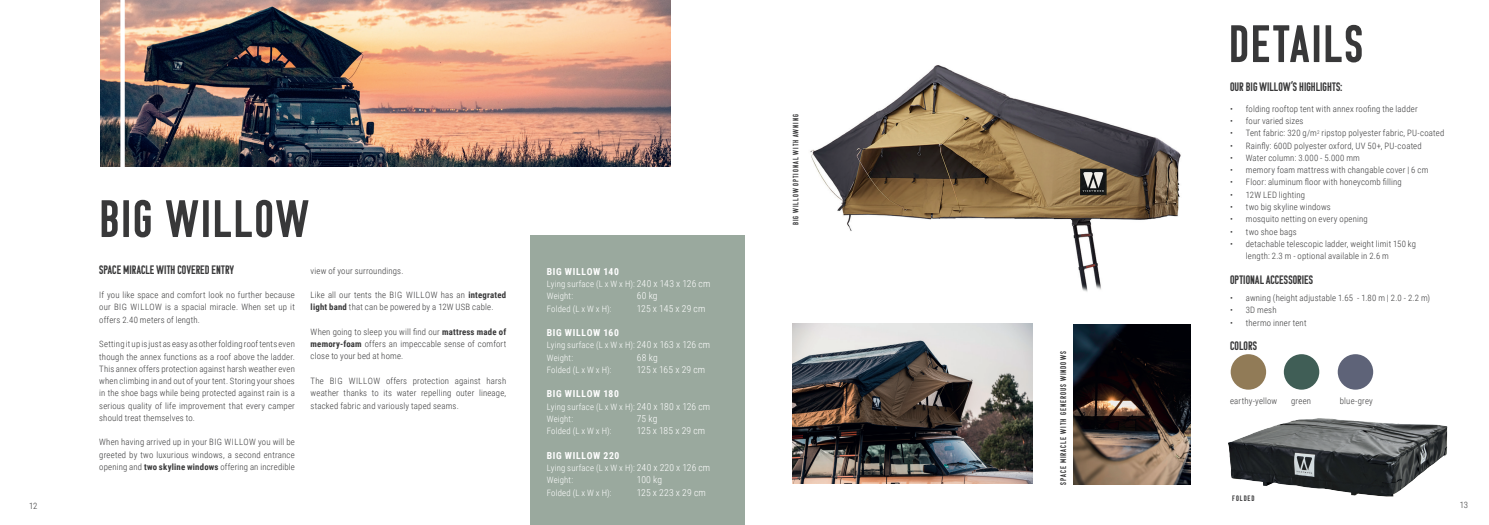
<style>
.page{position:relative;width:1489px;height:525px;background:#fff}
.page>*{position:absolute;margin:0;border:0;box-sizing:border-box;transform-origin:0 0}
.Section_Heading{font:52.5px "Komu B";letter-spacing:.05em;color:#383839}
.Paragraph_Question{font:12.25px "Komu B";letter-spacing:.015em;color:#383839}
.Paragraph_Text{font:300 9.62px "Roboto Condensed";letter-spacing:.005em;color:#fff}
.Paragraph_Text-2{font:700 9.62px "Roboto Condensed";letter-spacing:.07em;color:#fff}
.Paragraph_Text-3{font:300 8.75px/12.2px "Roboto Condensed";letter-spacing:.02em;color:#383839;text-align:justify}
.Paragraph_Text-4{font:300 8.75px "Roboto Condensed";letter-spacing:.02em;color:#fff}
.Paragraph_Question-2{font:300 8.75px "Roboto Condensed";letter-spacing:.02em;color:#383839}
.Image_Caption_Right{font:8.25px "Komu B";letter-spacing:.12em;color:#383839}
.Image_Caption_Right-2{font:7.88px "Komu B";letter-spacing:.12em;color:#383839}
.s1{font-weight:700}
.s2{font-size:9.62px}
</style>
<div class="page">
<img style="left:810px;top:65px;width:371px;height:227px">
<img style="left:100px;top:0;width:570px;height:167px">
<div style="left:530px;top:236px;width:214px;height:288px;background:#9aa99e"></div>
<div style="left:120px;top:0;width:5px;height:170px;background:#fff"></div>
<img style="left:792px;top:323px;width:240px;height:160px">
<img style="left:1073px;top:324px;width:117px;height:160px">
<img style="left:1228px;top:418px;width:220px;height:79px">
<div style="left:1230px;top:354px;width:35px;height:35px;background:#917b57;border-radius:50%"></div>
<div style="left:1283px;top:354px;width:36px;height:35px;background:#405e56;border-radius:50%"></div>
<div style="left:1337px;top:354px;width:35px;height:35px;background:#5e6378;border-radius:50%"></div>
<p class="Section_Heading" style="left:1228px;top:15px;width:135px">DETAILS</p>
<p class="Paragraph_Question" style="left:1229px;top:80px;width:114px">OUR BIG WILLOW’S HIGHLIGHTS:</p>
<p class="Paragraph_Text-3" style="left:1229px;top:102px;width:189px">• folding rooftop tent with annex roofing the ladder</p>
<p class="Paragraph_Text-3" style="left:1229px;top:114px;width:75px">• four varied sizes</p>
<p class="Paragraph_Text-3" style="left:1229px;top:127px;width:216px">• Tent fabric: 320 g/m<sup>2</sup> ripstop polyester fabric, PU-coated</p>
<p class="Paragraph_Text-3" style="left:1229px;top:139px;width:193px">• Rainfly: 600D polyester oxford, UV 50+, PU-coated</p>
<p class="Paragraph_Text-3" style="left:1229px;top:151px;width:131px">• Water column: 3.000 - 5.000 mm</p>
<p class="Paragraph_Text-3" style="left:1229px;top:163px;width:200px">• memory foam mattress with changable cover | 6 cm</p>
<p class="Paragraph_Text-3" style="left:1229px;top:176px;width:173px">• Floor: aluminum floor with honeycomb filling</p>
<p class="Paragraph_Text-3" style="left:1229px;top:188px;width:76px">• 12W LED lighting</p>
<p class="Paragraph_Text-3" style="left:1229px;top:200px;width:102px">• two big skyline windows</p>
<p class="Paragraph_Text-3" style="left:1229px;top:212px;width:139px">• mosquito netting on every opening</p>
<p class="Paragraph_Text-3" style="left:1229px;top:225px;width:68px">• two shoe bags</p>
<p class="Paragraph_Text-3" style="left:1245px;top:237px;width:172px;text-indent:-16px">• detachable telescopic ladder, weight limit 150 kg length: 2.3 m - optional available in 2.6 m</p>
<p class="Paragraph_Question" style="left:1229px;top:272px;width:85px">OPTIONAL ACCESSORIES</p>
<p class="Paragraph_Text-3" style="left:1229px;top:291px;width:201px">• awning (height adjustable 1.65 - 1.80 m | 2.0 - 2.2 m)</p>
<p class="Paragraph_Text-3" style="left:1229px;top:303px;width:48px">• 3D mesh</p>
<p class="Paragraph_Text-3" style="left:1229px;top:316px;width:78px">• thermo inner tent</p>
<p class="Paragraph_Question" style="left:1229px;top:339px;width:28px">COLORS</p>
<p class="Image_Caption_Right-2" style="left:791px;top:225px;width:112px;rotate:-90deg">BIG WILLOW OPTIONAL WITH AWNING</p>
<p class="Section_Heading" style="left:99px;top:190px;width:210px">BIG WILLOW</p>
<p class="Paragraph_Question" style="left:99px;top:262px;width:136px">SPACE MIRACLE WITH COVERED ENTRY</p>
<p class="Paragraph_Text-3" style="left:99px;top:288px;width:197px">If you like space and comfort look no further because our BIG WILLOW is a spacial miracle. When set up it offers 2.40 meters of length.</p>
<p class="Paragraph_Text-3" style="left:99px;top:337px;width:197px">Setting it up is just as easy as other folding roof tents even though the annex functions as a roof above the ladder.<br>This annex offers protection against harsh weather even when climbing in and out of your tent. Storing your shoes in the shoe bags while being protected against rain is a serious quality of life improvement that every camper should treat themselves to.</p>
<p class="Paragraph_Text-3" style="left:99px;top:435px;width:197px">When having arrived up in your BIG WILLOW you will be greeted by two luxurious windows, a second entrance opening and <span class="s1">two skyline windows</span> offering an incredible</p>
<p class="Paragraph_Text-3" style="left:310px;top:264px;width:94px">view of your surroundings.</p>
<p class="Paragraph_Text-3" style="left:310px;top:288px;width:197px">Like all our tents the BIG WILLOW has an <span class="s1">integrated light band</span> that can be powered by a 12W USB cable.</p>
<p class="Paragraph_Text-3" style="left:310px;top:325px;width:197px">When going to sleep you will find our <span class="s1">mattress made of memory-foam</span> offers an impeccable sense of comfort close to your bed at home.</p>
<p class="Paragraph_Text-3" style="left:310px;top:374px;width:197px">The BIG WILLOW offers protection against harsh weather thanks to its water repelling outer lineage, stacked fabric and variously taped seams.</p>
<p class="Paragraph_Text-2" style="left:547px;top:264px;width:74px">BIG WILLOW 140</p>
<p class="Paragraph_Text-4" style="left:547px;top:278px;width:165px">Lying surface (L x W x H): <span class="s2">240 x 143 x 126 cm</span></p>
<p class="Paragraph_Text-4" style="left:547px;top:290px;width:28px">Weight:</p>
<p class="Paragraph_Text" style="left:637px;top:289px;width:22px">60 kg</p>
<p class="Paragraph_Text-4" style="left:547px;top:302px;width:66px">Folded (L x W x H):</p>
<p class="Paragraph_Text" style="left:637px;top:301px;width:70px">125 x 145 x 29 cm</p>
<p class="Paragraph_Text-2" style="left:547px;top:326px;width:74px">BIG WILLOW 160</p>
<p class="Paragraph_Text-4" style="left:547px;top:339px;width:165px">Lying surface (L x W x H): <span class="s2">240 x 163 x 126 cm</span></p>
<p class="Paragraph_Text-4" style="left:547px;top:351px;width:28px">Weight:</p>
<p class="Paragraph_Text" style="left:637px;top:350px;width:22px">68 kg</p>
<p class="Paragraph_Text-4" style="left:547px;top:363px;width:66px">Folded (L x W x H):</p>
<p class="Paragraph_Text" style="left:637px;top:362px;width:70px">125 x 165 x 29 cm</p>
<p class="Paragraph_Text-2" style="left:547px;top:387px;width:74px">BIG WILLOW 180</p>
<p class="Paragraph_Text-4" style="left:547px;top:400px;width:165px">Lying surface (L x W x H): <span class="s2">240 x 180 x 126 cm</span></p>
<p class="Paragraph_Text-4" style="left:547px;top:412px;width:28px">Weight:</p>
<p class="Paragraph_Text" style="left:637px;top:411px;width:22px">75 kg</p>
<p class="Paragraph_Text-4" style="left:547px;top:425px;width:66px">Folded (L x W x H):</p>
<p class="Paragraph_Text" style="left:637px;top:424px;width:70px">125 x 185 x 29 cm</p>
<p class="Paragraph_Text-2" style="left:547px;top:448px;width:74px">BIG WILLOW 220</p>
<p class="Paragraph_Text-4" style="left:547px;top:461px;width:165px">Lying surface (L x W x H): <span class="s2">240 x 220 x 126 cm</span></p>
<p class="Paragraph_Text-4" style="left:547px;top:474px;width:28px">Weight:</p>
<p class="Paragraph_Text" style="left:637px;top:473px;width:27px">100 kg</p>
<p class="Paragraph_Text-4" style="left:547px;top:486px;width:66px">Folded (L x W x H):</p>
<p class="Paragraph_Text" style="left:637px;top:485px;width:70px">125 x 223 x 29 cm</p>
<p class="Image_Caption_Right" style="left:1058px;top:484px;width:134px;rotate:-90deg">SPACE MIRACLE WITH GENEROUS WINDOWS</p>
<p class="Paragraph_Question-2" style="left:1229px;top:394px;width:49px">earthy-yellow</p>
<p class="Paragraph_Question-2" style="left:1290px;top:394px;width:21px">green</p>
<p class="Paragraph_Question-2" style="left:1339px;top:394px;width:35px">blue-grey</p>
<p class="Image_Caption_Right-2" style="left:1232px;top:494px;width:24px">FOLDED</p>
<p class="Paragraph_Text-3" style="left:29px;top:499px;width:10px">12</p>
<p class="Paragraph_Text-3" style="left:1459px;top:498px;width:10px">13</p>
</div>
